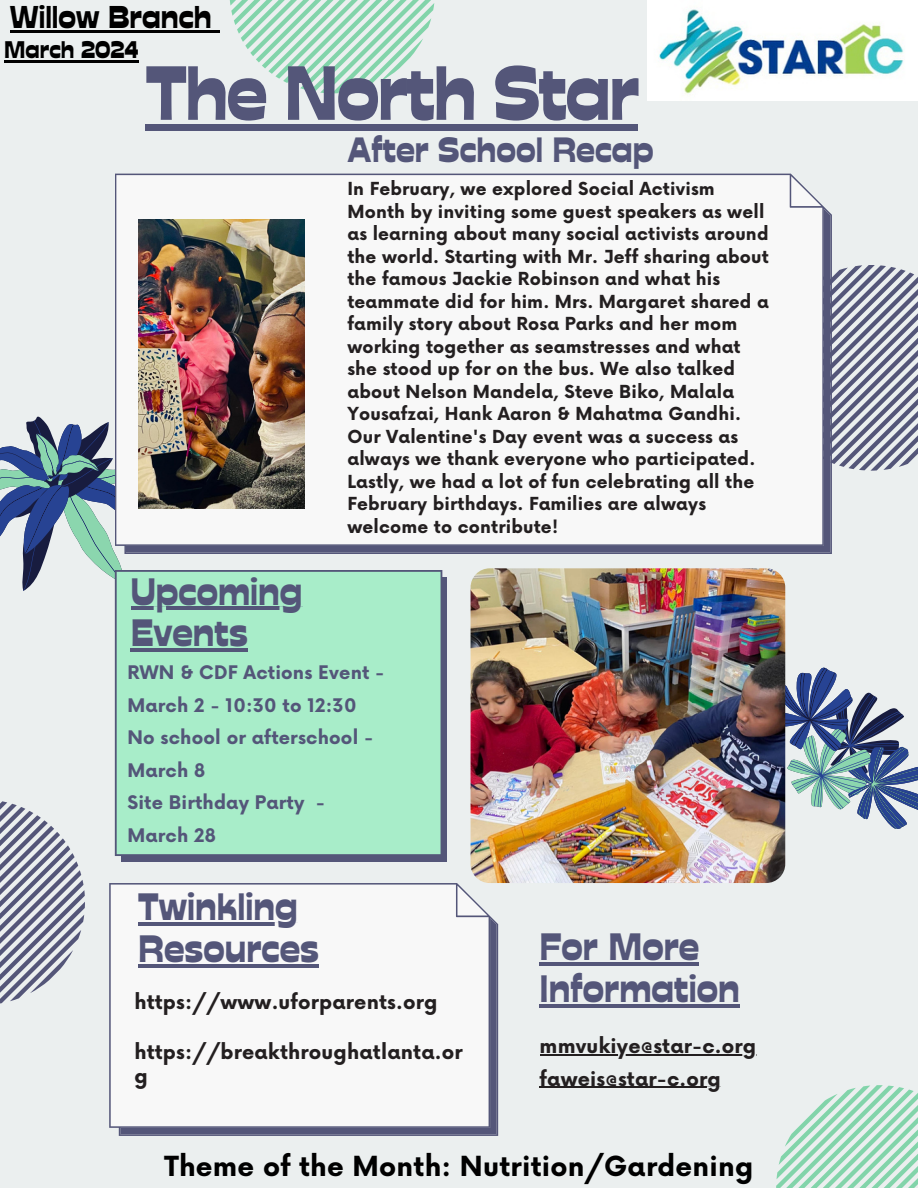
<style>
.page{position:relative;width:918px;height:1188px;background:#ebefef}
.page>*{position:absolute;margin:0;border:0;box-sizing:border-box;transform-origin:0 0}
.t1{font:76.5px "Stadio Now Novarese";letter-spacing:-.025em;color:#545679}
.t2{font:38.1px/41.7px "Stadio Now Novarese";color:#545679}
.t3{font:35.1px "Stadio Now Novarese";color:#545679}
.t4{font:31.5px "Stadio Now Novarese";color:#000}
.t5{font:700 27px "Now";letter-spacing:.01em;color:#000}
.t6{font:24px "Stadio Now Novarese";color:#000}
.t7{font:700 19.8px/24.8px "Now";letter-spacing:.01em;color:#231f20}
.t8{font:700 18.3px/32.7px "Now";letter-spacing:.01em;color:#545679}
.t9{font:700 17.55px/22.5px "Now";letter-spacing:.01em;color:#231f20}
</style>
<div class="page">
<svg style="left:776px;top:1085px;width:142px;height:103px"></svg>
<svg style="left:832px;top:265px;width:86px;height:206px"></svg>
<svg style="left:0;top:801px;width:85px;height:203px"></svg>
<svg style="left:229px;top:0;width:206px;height:93px"></svg>
<svg style="left:0;top:417px;width:122px;height:174px"></svg>
<div style="left:115px;top:174px;width:717px;height:380px;background:#f8f8f8"></div>
<img style="left:138px;top:219px;width:167px;height:289px">
<svg style="left:109px;top:883px;width:389px;height:253px;fill:#f8f8f8"></svg>
<div style="left:122px;top:577px;width:325px;height:284px;background:#545679"></div>
<div style="left:115px;top:570px;width:327px;height:286px;background:#a8edc9"></div>
<svg style="left:785px;top:638px;width:133px;height:228px"></svg>
<img style="left:471px;top:568px;width:314px;height:315px;border-radius:19px">
<img style="left:647px;top:0;width:271px;height:100px">
<div style="left:146px;top:124px;width:492px;height:7px;background:#545679"></div>
<hr style="left:138px;top:923px;width:160px;height:3px;background:#545679">
<hr style="left:138px;top:964px;width:181px;height:4px;background:#545679">
<hr style="left:131px;top:607px;width:172px;height:3px;background:#545679">
<hr style="left:131px;top:648px;width:117px;height:4px;background:#545679">
<hr style="left:540px;top:963px;width:159px;height:3px;background:#545679">
<hr style="left:540px;top:1004px;width:200px;height:4px;background:#545679">
<hr style="left:540px;top:1054px;width:216px;height:1px;background:#231f20">
<hr style="left:540px;top:1087px;width:181px;height:1px;background:#231f20">
<hr style="left:10px;top:30px;width:202px;height:2px;background:#000">
<svg style="left:212px;top:30px;width:8px;height:2px"></svg>
<hr style="left:4px;top:60px;width:134px;height:2px;background:#000">
<h2 class="t4" style="left:10px;top:-2px;width:203px">Willow Branch</h2>
<h6 class="t6" style="left:4px;top:35px;width:136px">March 2024</h6>
<p class="t1" style="left:146px;top:47px;width:496px">The North Star</p>
<p class="t3" style="left:347px;top:128px;width:308px">After School Recap</p>
<h5 class="t9" style="left:347px;top:178px;width:423px">In February, we explored Social Activism Month by inviting some guest speakers as well as learning about many social activists around the world. Starting with Mr. Jeff sharing about the famous Jackie Robinson and what his teammate did for him. Mrs. Margaret shared a family story about Rosa Parks and her mom working together as seamstresses and what she stood up for on the bus. We also talked about Nelson Mandela, Steve Biko, Malala Yousafzai, Hank Aaron &amp; Mahatma Gandhi.<br>Our Valentine's Day event was a success as always we thank everyone who participated.<br>Lastly, we had a lot of fun celebrating all the February birthdays. Families are always welcome to contribute!</h5>
<p class="t2" style="left:131px;top:570px;width:173px">Upcoming<br>Events</p>
<p class="t8" style="left:127px;top:657px;width:259px">RWN &amp; CDF Actions Event -<br>March 2 - 10:30 to 12:30<br>No school or afterschool -<br>March 8<br>Site Birthday Party -</p>
<h2 class="t8" style="left:127px;top:820px;width:90px">March 28</h2>
<h2 class="t2" style="left:138px;top:886px;width:182px">Twinkling<br>Resources</h2>
<p class="t7" style="left:134px;top:991px;width:305px">https://www.uforparents.org</p>
<h6 class="t7" style="left:134px;top:1040px;width:330px">https://breakthroughatlanta.or g</h6>
<p class="t2" style="left:540px;top:926px;width:202px">For More<br>Information</p>
<h2 class="t7" style="left:540px;top:1035px;width:218px">mmvukiye@star-c.org</h2>
<h6 class="t7" style="left:540px;top:1067px;width:183px">faweis@star-c.org</h6>
<h6 class="t5" style="left:164px;top:1151px;width:591px">Theme of the Month: Nutrition/Gardening</h6>
</div>
